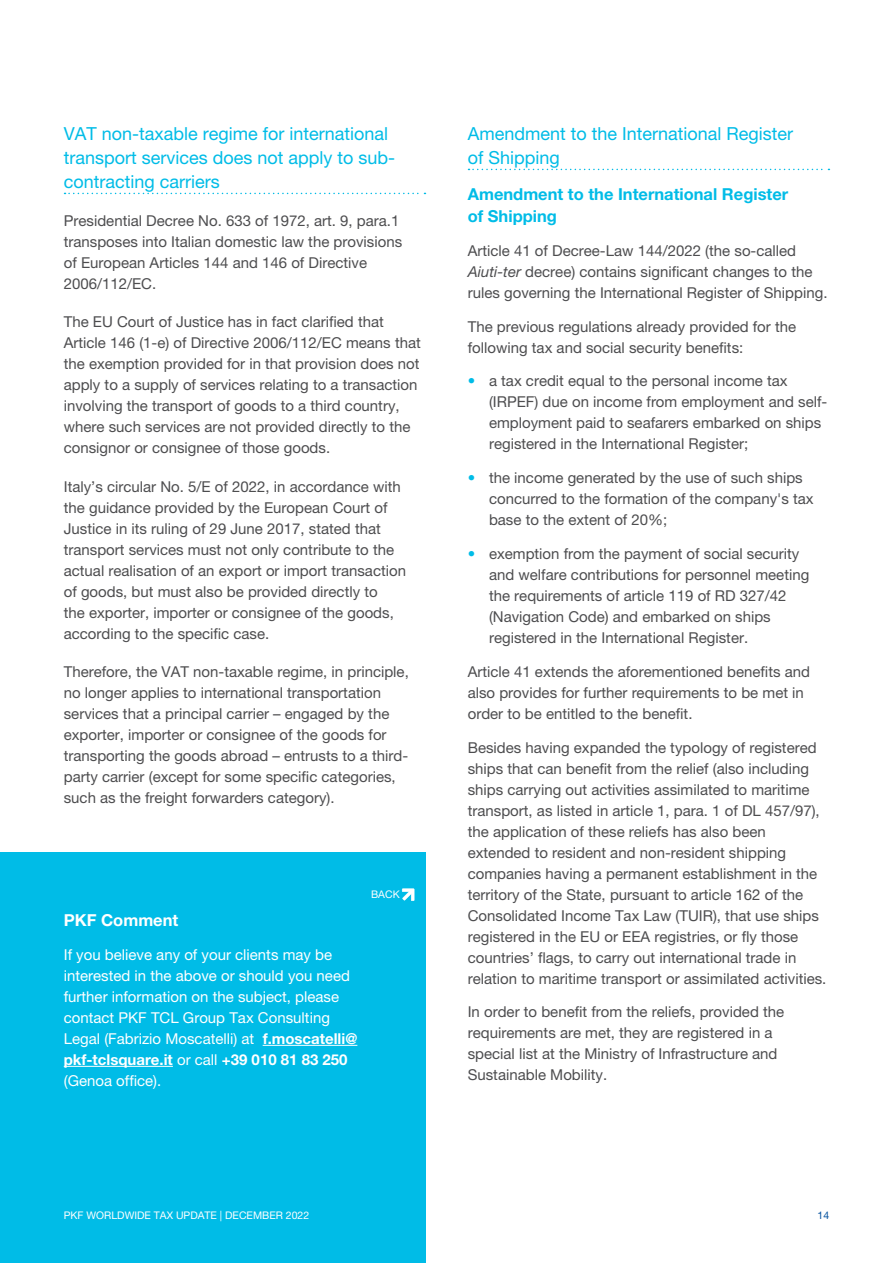
<style>
.page{position:relative;width:893px;height:1263px;background:#fff}
.page>*{position:absolute;margin:0;border:0;box-sizing:border-box;transform-origin:0 0}
.t1{font:18px/24px "Helvetica Neue LT Pro";color:#00bce7}
.t2{font:700 16.5px/22.5px "Helvetica Neue LT Pro";color:#00bce7}
.t3{font:700 16.5px "Helvetica Neue LT Pro";color:#fff}
.t4{font:15px/21px "Helvetica Neue LT Pro";color:#4d4d4f}
.t5{font:15px/21px "Helvetica Neue LT Pro";color:#fff}
.t6{font:10.5px "Helvetica Neue LT Pro";color:#fff}
.t7{font:10.5px "Helvetica Neue LT Pro";color:#004f9d}
.s1{font-weight:700}
.s2{font-style:italic}
.s3{color:#00bce7}
</style>
<div class="page">
<div style="left:0;top:853px;width:425px;height:410px;background:#00bce7"></div>
<hr style="left:263px;top:1045px;width:94px;height:1px;background:#fff">
<hr style="left:64px;top:1066px;width:109px;height:1px;background:#fff">
<svg style="left:402px;top:888px;width:12px;height:13px"></svg>
<svg style="left:65px;top:193px;width:360px;height:1px"></svg>
<svg style="left:468px;top:169px;width:361px;height:1px"></svg>
<p class="t1" style="left:64px;top:122px;width:333px">VAT non-taxable regime for international transport services does not apply to sub&shy;contracting carriers</p>
<p class="t4" style="left:64px;top:210px;width:340px">Presidential Decree No. 633 of 1972, art. 9, para.1 transposes into Italian domestic law the provisions of European Articles 144 and 146 of Directive 2006/112/EC.</p>
<p class="t4" style="left:64px;top:311px;width:359px">The EU Court of Justice has in fact clarified that Article 146 (1-e) of Directive 2006/112/EC means that the exemption provided for in that provision does not apply to a supply of services relating to a transaction involving the transport of goods to a third country, where such services are not provided directly to the consignor or consignee of those goods.</p>
<p class="t4" style="left:64px;top:475px;width:344px">Italy’s circular No. 5/E of 2022, in accordance with the guidance provided by the European Court of Justice in its ruling of 29 June 2017, stated that transport services must not only contribute to the actual realisation of an export or import transaction of goods, but must also be provided directly to<br>the exporter, importer or consignee of the goods, according to the specific case.</p>
<p class="t4" style="left:64px;top:660px;width:347px">Therefore, the VAT non-taxable regime, in principle, no longer applies to international transportation services that a principal carrier – engaged by the exporter, importer or consignee of the goods for transporting the goods abroad – entrusts to a third&shy;party carrier (except for some specific categories, such as the freight forwarders category).</p>
<p class="t3" style="left:64px;top:910px;width:116px">PKF Comment</p>
<p class="t5" style="left:64px;top:944px;width:295px">If you believe any of your clients may be interested in the above or should you need further information on the subject, please contact PKF TCL Group Tax Consulting Legal (Fabrizio Moscatelli) at <span class="s1">f.moscatelli@ pkf-tclsquare.it</span> or call <span class="s1">+39 010 81 83 250 </span>(Genoa office).</p>
<p class="t6" style="left:371px;top:888px;width:30px">BACK</p>
<p class="t1" style="left:468px;top:122px;width:327px">Amendment to the International Register of Shipping</p>
<p class="t2" style="left:468px;top:182px;width:322px">Amendment to the International Register of Shipping</p>
<p class="t4" style="left:468px;top:240px;width:361px">Article 41 of Decree-Law 144/2022 (the so-called<br><span class="s2">Aiuti-ter</span> decree) contains significant changes to the rules governing the International Register of Shipping.</p>
<p class="t4" style="left:468px;top:316px;width:330px">The previous regulations already provided for the following tax and social security benefits:</p>
<p class="t4" style="left:489px;top:370px;width:340px;text-indent:-21px"><span class="s3">•</span> a tax credit equal to the personal income tax (IRPEF) due on income from employment and self&shy;employment paid to seafarers embarked on ships registered in the International Register;</p>
<p class="t4" style="left:489px;top:467px;width:326px;text-indent:-21px"><span class="s3">•</span> the income generated by the use of such ships concurred to the formation of the company's tax base to the extent of 20%;</p>
<p class="t4" style="left:489px;top:543px;width:322px;text-indent:-21px"><span class="s3">•</span> exemption from the payment of social security and welfare contributions for personnel meeting the requirements of article 119 of RD 327/42 (Navigation Code) and embarked on ships registered in the International Register.</p>
<p class="t4" style="left:468px;top:661px;width:344px">Article 41 extends the aforementioned benefits and also provides for further requirements to be met in order to be entitled to the benefit.</p>
<p class="t4" style="left:468px;top:736px;width:360px">Besides having expanded the typology of registered ships that can benefit from the relief (also including ships carrying out activities assimilated to maritime transport, as listed in article 1, para. 1 of DL 457/97), the application of these reliefs has also been extended to resident and non-resident shipping companies having a permanent establishment in the territory of the State, pursuant to article 162 of the Consolidated Income Tax Law (TUIR), that use ships registered in the EU or EEA registries, or fly those countries’ flags, to carry out international trade in relation to maritime transport or assimilated activities.</p>
<p class="t4" style="left:468px;top:1001px;width:318px">In order to benefit from the reliefs, provided the requirements are met, they are registered in a special list at the Ministry of Infrastructure and Sustainable Mobility.</p>
<p class="t6" style="left:64px;top:1209px;width:247px">PKF WORLDWIDE TAX UPDATE | DECEMBER 2022</p>
<p class="t7" style="left:817px;top:1209px;width:13px">14</p>
</div>
